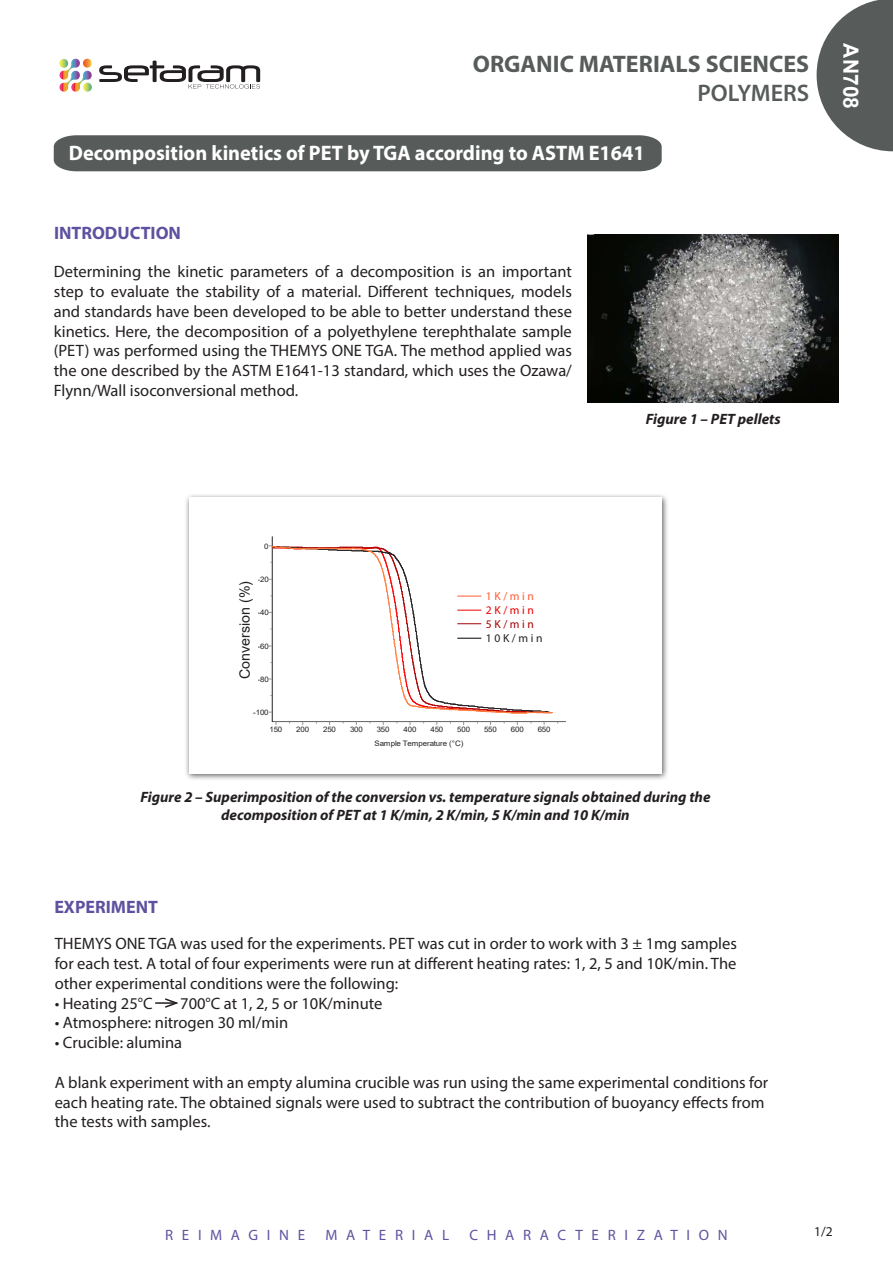
<style>
.page{position:relative;width:893px;height:1263px;background:#fff}
.page>*{position:absolute;margin:0;border:0;box-sizing:border-box;transform-origin:0 0}
.t1{font:700 24px/28.8px "Myriad Pro";color:#575c5b;text-align:right}
.t2{font:700 21px "Myriad Pro";color:#fff}
.t3{font:700 21px "Arial";letter-spacing:.01em;color:#fff}
.t4{font:700 18px "Myriad Pro";color:#5e52a0}
.t5{font:16.5px/19.8px "Myriad Pro";color:#231f20;text-align:justify}
.t6{font:italic 700 15px/18px "Myriad Pro";color:#231f20;text-align:center}
.t7{font:15px "Myriad Pro";letter-spacing:.58em;color:#5e52a0}
.t8{font:14.25px "Arial";color:#231f20}
.t9{font:13.5px "Myriad Pro";color:#231f20}
.t10{font:11.55px/14px "Myriad Pro";letter-spacing:.225em;color:#231f20}
.t11{font:7.5px "Arial";letter-spacing:-.025em;color:#231f20;scale:1.05 1}
.t12{font:7.5px "Arial";letter-spacing:-.005em;color:#231f20;scale:1.05 1}
.s1{font-weight:600}
.s2{color:#ff5a33}
.s3{color:#ea0000}
.s4{color:#a80000}
</style>
<div class="page">
<div style="left:54px;top:135px;width:608px;height:36px;background:#575c5b"></div>
<svg style="left:817px;top:0;width:76px;height:151px"></svg>
<div style="left:184px;top:493px;width:485px;height:288px;background:#231f20;opacity:.75"></div>
<div style="left:189px;top:498px;width:473px;height:276px;background:#fff"></div>
<hr style="left:272px;top:721px;width:294px;height:1px;background:#636366">
<hr style="left:272px;top:537px;width:1px;height:184px;background:#231f20">
<svg style="left:269px;top:546px;width:284px;height:168px"></svg>
<img style="left:587px;top:235px;width:252px;height:167px">
<hr style="left:155px;top:1002px;width:21px;height:2px;background:#231f20">
<svg style="left:163px;top:998px;width:16px;height:10px"></svg>
<svg style="left:59px;top:59px;width:33px;height:33px"></svg>
<svg style="left:99px;top:61px;width:161px;height:28px"></svg>
<p class="t1" style="left:473px;top:49px;width:338px">ORGANIC MATERIALS SCIENCES<br><span class="s1">POLYMERS</span></p>
<p class="t2" style="left:69px;top:140px;width:577px">Decomposition kinetics of PET by TGA according to ASTM E1641</p>
<p class="t4" style="left:54px;top:221px;width:129px">INTRODUCTION</p>
<p class="t5" style="left:54px;top:261px;width:520px">Determining the kinetic parameters of a decomposition is an important step to evaluate the stability of a material. Different techniques, models and standards have been developed to be able to better understand these kinetics. Here, the decomposition of a polyethylene terephthalate sample (PET) was performed using the THEMYS ONE TGA. The method applied was the one described by the ASTM E1641-13 standard, which uses the Ozawa/ Flynn/Wall isoconversional method.</p>
<p class="t6" style="left:646px;top:410px;width:136px">Figure 1 – PET pellets</p>
<p class="t3" style="left:866px;top:43px;width:68px;rotate:90deg">AN708</p>
<p class="t11" style="left:264px;top:541px;width:6px">0</p>
<p class="t11" style="left:257px;top:574px;width:12px">-20</p>
<p class="t11" style="left:257px;top:608px;width:12px">-40</p>
<p class="t11" style="left:257px;top:641px;width:12px">-60</p>
<p class="t11" style="left:257px;top:674px;width:12px">-80</p>
<p class="t11" style="left:253px;top:707px;width:16px">-100</p>
<p class="t8" style="left:235px;top:679px;width:100px;rotate:-90deg">Conversion (%)</p>
<p class="t10" style="left:486px;top:589px;width:58px"><span class="s2">1K/min<br></span><span class="s3">2K/min<br></span><span class="s4">5K/min<br></span>10K/min</p>
<p class="t11" style="left:241px;top:636px;width:16px;rotate:-90deg">(mg)</p>
<p class="t11" style="left:269px;top:724px;width:14px">150</p>
<p class="t11" style="left:296px;top:724px;width:14px">200</p>
<p class="t11" style="left:323px;top:724px;width:14px">250</p>
<p class="t11" style="left:350px;top:724px;width:14px">300</p>
<p class="t11" style="left:377px;top:724px;width:14px">350</p>
<p class="t11" style="left:404px;top:724px;width:14px">400</p>
<p class="t11" style="left:430px;top:724px;width:14px">450</p>
<p class="t11" style="left:457px;top:724px;width:14px">500</p>
<p class="t11" style="left:484px;top:724px;width:14px">550</p>
<p class="t11" style="left:511px;top:724px;width:14px">600</p>
<p class="t11" style="left:538px;top:724px;width:14px">650</p>
<p class="t12" style="left:374px;top:738px;width:86px">Sample Temperature (°C)</p>
<p class="t6" style="left:140px;top:787px;width:572px">Figure 2 – Superimposition of the conversion vs. temperature signals obtained during the decomposition of PET at 1 K/min, 2 K/min, 5 K/min and 10 K/min</p>
<p class="t4" style="left:54px;top:895px;width:105px">EXPERIMENT</p>
<p class="t5" style="left:55px;top:933px;width:684px">THEMYS ONE TGA was used for the experiments. PET was cut in order to work with 3 ± 1mg samples</p>
<p class="t5" style="left:55px;top:953px;width:683px">for each test. A total of four experiments were run at different heating rates: 1, 2, 5 and 10K/min. The</p>
<p class="t5" style="left:55px;top:973px;width:345px">other experimental conditions were the following:</p>
<p class="t5" style="left:55px;top:993px;width:100px">• Heating 25°C</p>
<p class="t5" style="left:180px;top:993px;width:204px">700°C at 1, 2, 5 or 10K/minute</p>
<p class="t5" style="left:55px;top:1012px;width:235px">• Atmosphere: nitrogen 30 ml/min</p>
<p class="t5" style="left:55px;top:1032px;width:129px">• Crucible: alumina</p>
<p class="t5" style="left:55px;top:1072px;width:715px">A blank experiment with an empty alumina crucible was run using the same experimental conditions for</p>
<p class="t5" style="left:55px;top:1092px;width:711px">each heating rate. The obtained signals were used to subtract the contribution of buoyancy effects from</p>
<p class="t5" style="left:55px;top:1111px;width:157px">the tests with samples.</p>
<p class="t7" style="left:165px;top:1225px;width:142px">REIMAGINE</p>
<p class="t7" style="left:325px;top:1225px;width:125px">MATERIAL</p>
<p class="t7" style="left:469px;top:1225px;width:260px">CHARACTERIZATION</p>
<p class="t9" style="left:814px;top:1223px;width:20px">1/2</p>
</div>
